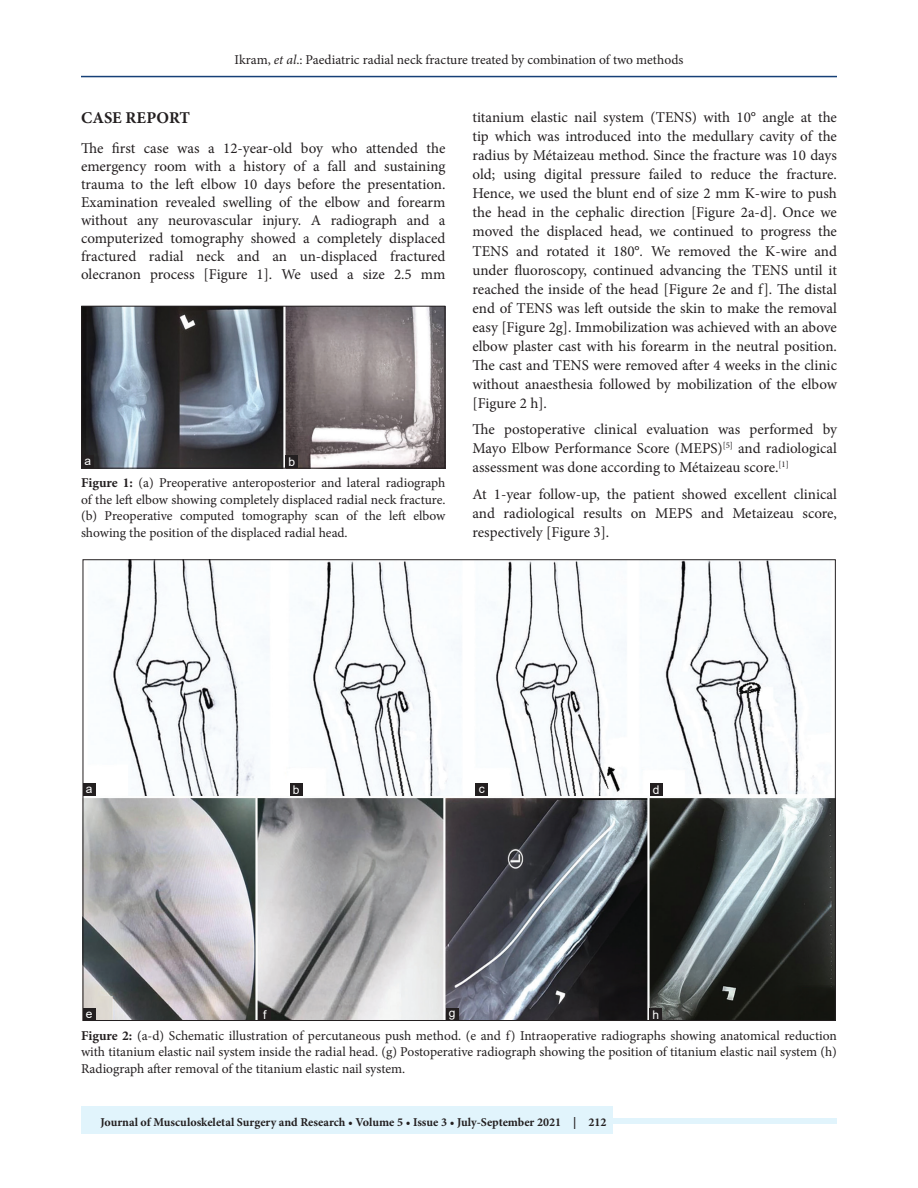
<style>
.page{position:relative;width:918px;height:1188px;background:#fff}
.page>*{position:absolute;margin:0;border:0;box-sizing:border-box;transform-origin:0 0}
.t1{font:700 16.5px "Minion Pro";letter-spacing:.005em;color:#231f20}
.TX{font:15px/19px "Minion Pro";color:#231f20;text-align:justify}
.FGC{font:13.5px/16.5px "Minion Pro";color:#231f20;text-align:justify}
.JF{font:700 12px "Minion Pro";color:#231f20}
.LABEL{font:12px "Arial";color:#fff}
.s1{font-style:italic}
.s2{font-weight:700}
</style>
<div class="page">
<hr style="left:81px;top:76px;width:756px;height:1px;background:#164077">
<div style="left:81px;top:1119px;width:756px;height:5px;background:#e1f4fc"></div>
<div style="left:81px;top:1106px;width:531px;height:28px;background:#e1f4fc"></div>
<img style="left:84px;top:308px;width:359px;height:158px">
<div style="left:82px;top:306px;width:363px;height:162px;border:1px solid #231f20"></div>
<div style="left:285px;top:456px;width:13px;height:12px;background:#231f20"></div>
<div style="left:82px;top:456px;width:12px;height:12px;background:#231f20"></div>
<img style="left:85px;top:562px;width:749px;height:457px">
<div style="left:650px;top:783px;width:13px;height:13px;background:#231f20"></div>
<div style="left:649px;top:1008px;width:13px;height:13px;background:#231f20"></div>
<div style="left:475px;top:783px;width:13px;height:13px;background:#231f20"></div>
<div style="left:446px;top:1008px;width:12px;height:13px;background:#231f20"></div>
<div style="left:290px;top:783px;width:13px;height:13px;background:#231f20"></div>
<div style="left:258px;top:1008px;width:13px;height:13px;background:#231f20"></div>
<div style="left:83px;top:783px;width:13px;height:13px;background:#231f20"></div>
<div style="left:83px;top:1008px;width:13px;height:13px;background:#231f20"></div>
<p class="FGC" style="left:235px;top:51px;width:450px">Ikram, <span class="s1">et al</span>.: Paediatric radial neck fracture treated by combination of two methods</p>
<h1 class="t1" style="left:81px;top:106px;width:111px">CASE REPORT</h1>
<p class="TX" style="left:81px;top:140px;width:366px;line-height:18px">The first case was a 12‑year‑old boy who attended the emergency room with a history of a fall and sustaining trauma to the left elbow 10 days before the presentation.<br>Examination revealed swelling of the elbow and forearm without any neurovascular injury. A radiograph and a computerized tomography showed a completely displaced fractured radial neck and an un‑displaced fractured olecranon process [Figure 1]. We used a size 2.5 mm</p>
<p class="LABEL" style="left:85px;top:453px;width:8px">a</p>
<p class="LABEL" style="left:288px;top:454px;width:8px">b</p>
<p class="FGC" style="left:81px;top:475px;width:366px"><span class="s2">Figure 1:</span> (a) Preoperative anteroposterior and lateral radiograph of the left elbow showing completely displaced radial neck fracture. (b) Preoperative computed tomography scan of the left elbow showing the position of the displaced radial head.</p>
<p class="TX" style="left:472px;top:108px;width:366px">titanium elastic nail system (TENS) with 10° angle at the tip which was introduced into the medullary cavity of the radius by Métaizeau method. Since the fracture was 10 days old; using digital pressure failed to reduce the fracture.<br>Hence, we used the blunt end of size 2 mm K‑wire to push the head in the cephalic direction [Figure 2a‑d]. Once we moved the displaced head, we continued to progress the TENS and rotated it 180°<span class="s1">.</span> We removed the K‑wire and under fluoroscopy, continued advancing the TENS until it reached the inside of the head [Figure 2e and f]. The distal end of TENS was left outside the skin to make the removal easy [Figure 2g]. Immobilization was achieved with an above elbow plaster cast with his forearm in the neutral position.<br>The cast and TENS were removed after 4 weeks in the clinic without anaesthesia followed by mobilization of the elbow [Figure 2 h].</p>
<p class="TX" style="left:472px;top:420px;width:366px">The postoperative clinical evaluation was performed by Mayo Elbow Performance Score (MEPS)<sup>[5]</sup> and radiological assessment was done according to Métaizeau score.<sup>[1]</sup></p>
<p class="TX" style="left:472px;top:485px;width:366px">At 1‑year follow‑up, the patient showed excellent clinical and radiological results on MEPS and Metaizeau score, respectively [Figure 3].</p>
<p class="LABEL" style="left:86px;top:780px;width:8px">a</p>
<p class="LABEL" style="left:86px;top:1005px;width:8px">e</p>
<p class="LABEL" style="left:293px;top:781px;width:8px">b</p>
<p class="LABEL" style="left:263px;top:1006px;width:5px">f</p>
<p class="LABEL" style="left:479px;top:780px;width:7px">c</p>
<p class="LABEL" style="left:449px;top:1004px;width:8px">g</p>
<p class="LABEL" style="left:653px;top:781px;width:8px">d</p>
<p class="LABEL" style="left:652px;top:1006px;width:8px">h</p>
<p class="FGC" style="left:81px;top:1027px;width:757px"><span class="s2">Figure 2:</span> (a‑d) Schematic illustration of percutaneous push method. (e and f) Intraoperative radiographs showing anatomical reduction with titanium elastic nail system inside the radial head. (g) Postoperative radiograph showing the position of titanium elastic nail system (h)<br>Radiograph after removal of the titanium elastic nail system.</p>
<p class="JF" style="left:100px;top:1113px;width:507px">Journal of Musculoskeletal Surgery and Research • Volume 5 • Issue 3 • July-September 2021 | 212</p>
</div>
